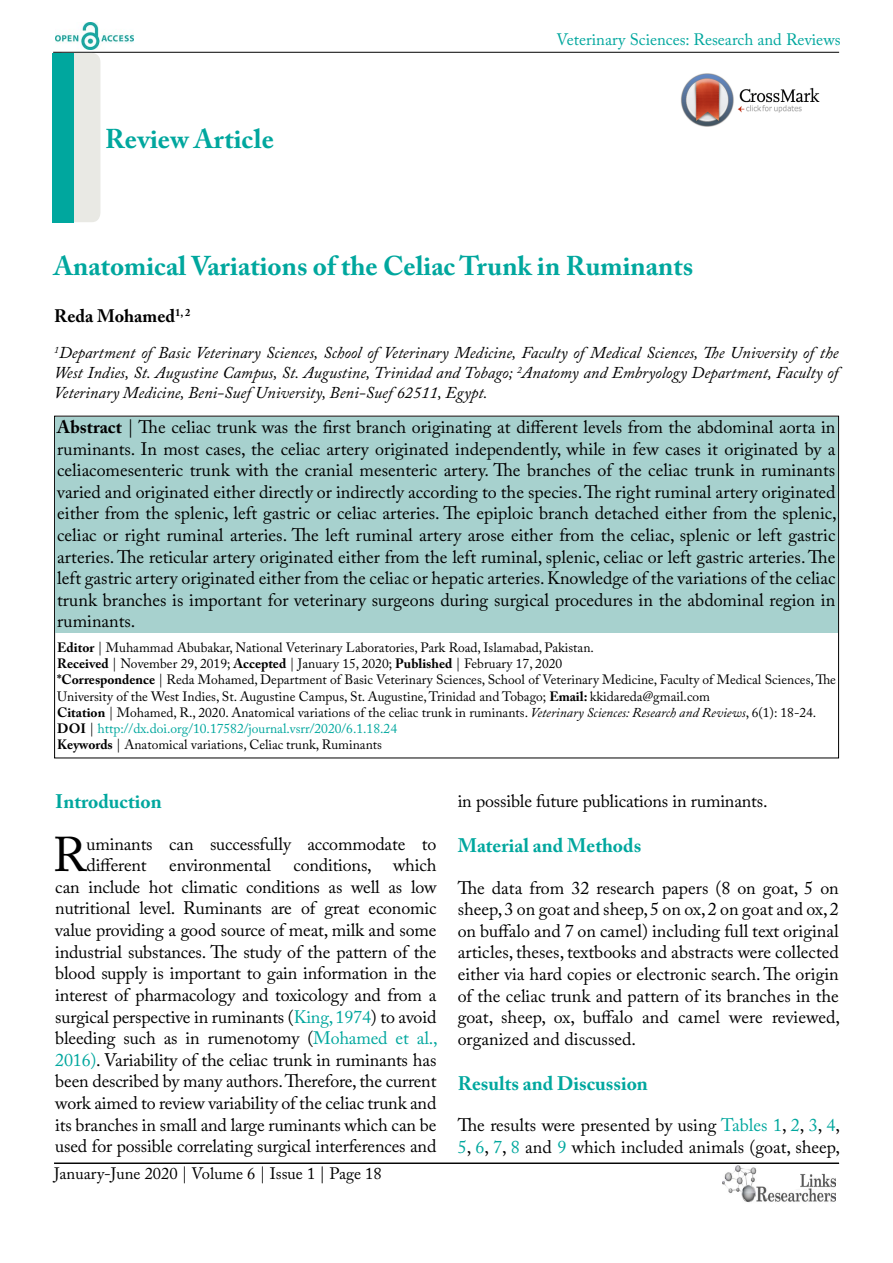
<style>
.page{position:relative;width:893px;height:1263px;background:#fff}
.page>*{position:absolute;margin:0;border:0;box-sizing:border-box;transform-origin:0 0}
.t1{font:48.45px "Adobe Caslon Pro";color:#000}
.t2{font:700 27px "Adobe Caslon Pro";color:#00a79e}
.t3{font:700 19.5px "Adobe Caslon Pro";color:#00a79e}
.t4{font:18px/21.6px "Adobe Caslon Pro";letter-spacing:-.005em;color:#000;text-align:justify}
.t5{font:700 18px "Adobe Caslon Pro";color:#000}
.t6{font:italic 16.5px/19.8px "Adobe Caslon Pro";color:#000;text-align:justify}
.t7{font:16.5px "Adobe Caslon Pro";color:#000}
.t8{font:16.5px "Adobe Caslon Pro";color:#00a79e}
.t9{font:13.5px/16.2px "Adobe Caslon Pro";color:#000}
.s1{font-weight:700}
.s2{font-style:italic}
.s3{color:#00a79e}
</style>
<div class="page">
<hr style="left:53px;top:52px;width:786px;height:1px;background:#000">
<img style="left:55px;top:23px;width:79px;height:27px">
<img style="left:722px;top:1166px;width:113px;height:37px">
<div style="left:55px;top:417px;width:783px;height:216px;background:#a7d1ce"></div>
<div style="left:54px;top:53px;width:46px;height:169px;background:#e9e9e4;border-radius:9px"></div>
<hr style="left:54px;top:1163px;width:785px;height:1px;background:#000">
<div style="left:53px;top:53px;width:21px;height:169px;background:#00a79e"></div>
<img style="left:681px;top:74px;width:139px;height:52px">
<h2 class="t2" style="left:105px;top:122px;width:170px">Review Article</h2>
<p class="t8" style="left:556px;top:30px;width:286px">Veterinary Sciences: Research and Reviews</p>
<h2 class="t2" style="left:54px;top:249px;width:641px">Anatomical Variations of the Celiac Trunk in Ruminants</h2>
<p class="t5" style="left:54px;top:306px;width:138px">Reda Mohamed<sup>1,</sup> <sup>2</sup></p>
<p class="t6" style="left:54px;top:343px;width:786px"><sup>1</sup>Department of Basic Veterinary Sciences, School of Veterinary Medicine, Faculty of Medical Sciences, The University of the West Indies, St. Augustine Campus, St. Augustine, Trinidad and Tobago; <sup>2</sup>Anatomy and Embryology Department, Faculty of Veterinary Medicine, Beni-Suef University, Beni-Suef 62511, Egypt.</p>
<p class="t4" style="left:57px;top:416px;width:781px"><span class="s1">Abstract</span> | The celiac trunk was the first branch originating at different levels from the abdominal aorta in ruminants. In most cases, the celiac artery originated independently, while in few cases it originated by a celiacomesenteric trunk with the cranial mesenteric artery. The branches of the celiac trunk in ruminants varied and originated either directly or indirectly according to the species. The right ruminal artery originated either from the splenic, left gastric or celiac arteries. The epiploic branch detached either from the splenic, celiac or right ruminal arteries. The left ruminal artery arose either from the celiac, splenic or left gastric arteries. The reticular artery originated either from the left ruminal, splenic, celiac or left gastric arteries. The left gastric artery originated either from the celiac or hepatic arteries. Knowledge of the variations of the celiac trunk branches is important for veterinary surgeons during surgical procedures in the abdominal region in ruminants.</p>
<p class="t9" style="left:57px;top:639px;width:780px"><span class="s1">Editor</span> | Muhammad Abubakar, National Veterinary Laboratories, Park Road, Islamabad, Pakistan.<br><span class="s1">Received</span> | November 29, 2019; <span class="s1">Accepted</span> | January 15, 2020; <span class="s1">Published</span> | February 17, 2020<br><span class="s1">*Correspondence</span> | Reda Mohamed, Department of Basic Veterinary Sciences, School of Veterinary Medicine, Faculty of Medical Sciences, The University of the West Indies, St. Augustine Campus, St. Augustine, Trinidad and Tobago; <span class="s1">Email:</span> kkidareda@gmail.com<br><span class="s1">Citation</span> | Mohamed, R., 2020. Anatomical variations of the celiac trunk in ruminants. <span class="s2">Veterinary Sciences: Research and Reviews</span>, 6(1): 18-24.<br><span class="s1">DOI</span> | <span class="s3">http://dx.doi.org/10.17582/journal.vsrr/2020/6.1.18.24<br></span><span class="s1">Keywords</span> | Anatomical variations, Celiac trunk, Ruminants</p>
<p class="t3" style="left:55px;top:790px;width:108px">Introduction</p>
<h1 class="t1" style="left:53px;top:826px;width:35px">R</h1>
<p class="t4" style="left:86px;top:833px;width:351px">uminants can successfully accommodate to different</p>
<p class="t4" style="left:55px;top:854px;width:384px;text-indent:238px">conditions, which can include hot climatic conditions as well as low nutritional level. Ruminants are of great economic value providing a good source of meat, milk and some industrial substances. The study of the pattern of the blood supply is important to gain information in the interest of pharmacology and toxicology and from a surgical perspective in ruminants (<span class="s3">King, 1974</span>) to avoid bleeding such as in rumenotomy (<span class="s3">Mohamed et al., 2016)</span>. Variability of the celiac trunk in ruminants has been described by many authors. Therefore, the current work aimed to review variability of the celiac trunk and its branches in small and large ruminants which can be used for possible correlating surgical interferences and</p>
<p class="t4" style="left:169px;top:854px;width:103px">environmental</p>
<p class="t7" style="left:54px;top:1164px;width:329px">January-June 2020 | Volume 6 | Issue 1 | Page 18</p>
<p class="t4" style="left:458px;top:790px;width:311px">in possible future publications in ruminants.</p>
<p class="t3" style="left:458px;top:834px;width:185px">Material and Methods</p>
<p class="t4" style="left:458px;top:876px;width:384px">The data from 32 research papers (8 on goat, 5 on sheep, 3 on goat and sheep, 5 on ox, 2 on goat and ox, 2 on buffalo and 7 on camel) including full text original articles, theses, textbooks and abstracts were collected either via hard copies or electronic search. The origin of the celiac trunk and pattern of its branches in the goat, sheep, ox, buffalo and camel were reviewed, organized and discussed.</p>
<p class="t3" style="left:458px;top:1072px;width:192px">Results and Discussion</p>
<p class="t4" style="left:458px;top:1114px;width:384px">The results were presented by using <span class="s3">Tables 1</span>, <span class="s3">2</span>, <span class="s3">3</span>, <span class="s3">4</span>,<br><span class="s3">5</span>, <span class="s3">6</span>, <span class="s3">7</span>, <span class="s3">8</span> and <span class="s3">9</span> which included animals (goat, sheep,</p>
</div>
